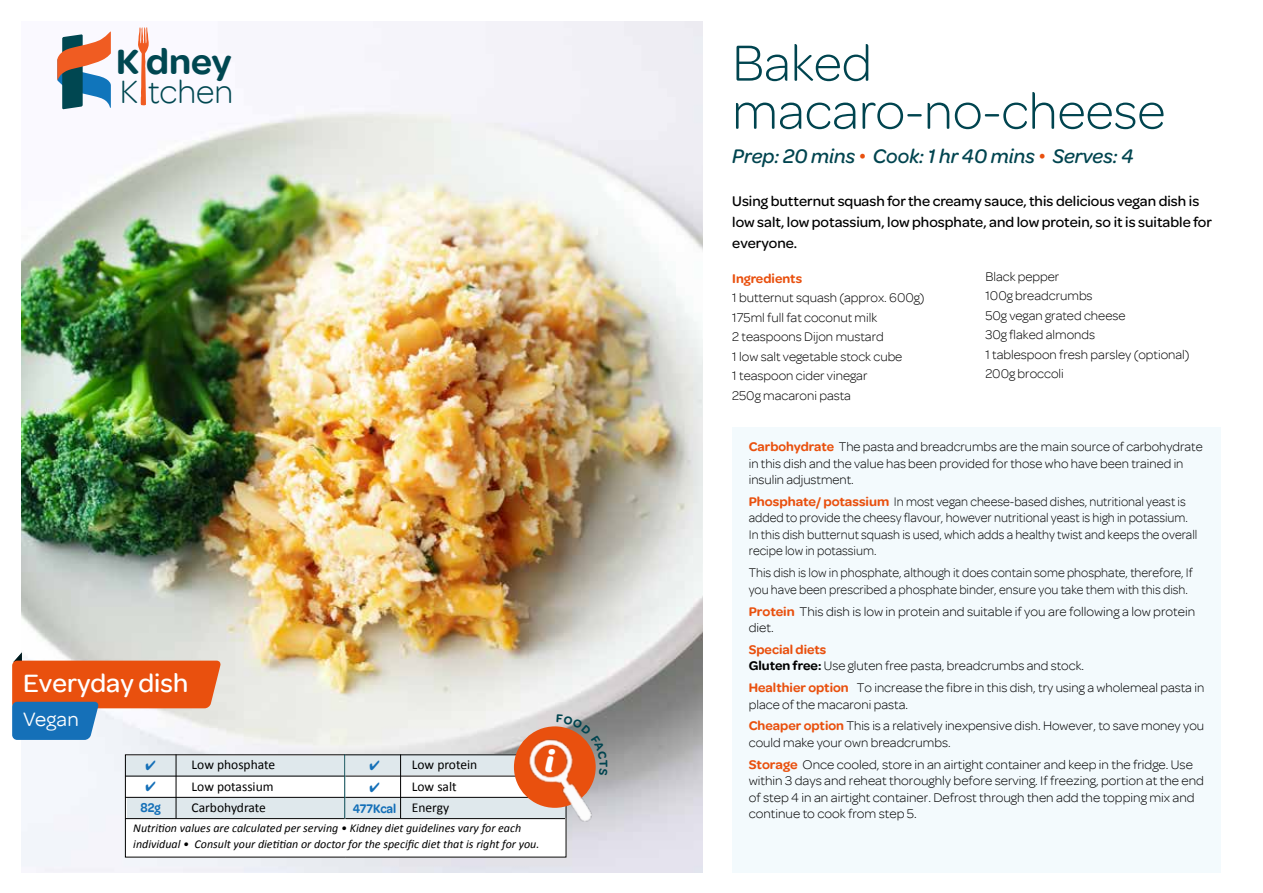
<style>
.page{position:relative;width:1263px;height:893px;background:#fff}
.page>*{position:absolute;margin:0;border:0;box-sizing:border-box;transform-origin:0 0}
.t1{font:300 54px/48px "Omnes";color:#00444f}
.t2{font:600 37.95px "Omnes";color:#004751}
.t3{font:300 34.8px "Omnes";color:#004751}
.t4{font:italic 700 31.5px "Omnes";color:#fff}
.t5{font:500 27px "Omnes";color:#fff}
.t6{font:italic 500 21px "Omnes";color:#00444f}
.t7{font:21px "Omnes";letter-spacing:.01em;color:#fff}
.t8{font:500 15px/21px "Omnes";color:#000}
.t9{font:300 13.5px/19.5px "Omnes";color:#000}
.t10{font:300 13.5px/16.5px "Omnes";color:#000;scale:.95 1}
.t11{font:13.5px/21.1px "Calibri";color:#000}
.t12{font:600 13.5px "Omnes";color:#e9500e}
.t13{font:600 13.5px "Omnes";color:#1570b8;scale:.9 1}
.t14{font:italic 12px/16.5px "Calibri";color:#000}
.s1{color:#e9500e}
.s2{font-weight:600;color:#e9500e}
.s3{font-weight:600}
</style>
<div class="page">
<img style="left:21px;top:21px;width:681px;height:851px">
<div style="left:732px;top:427px;width:488px;height:445px;background:#f3fafd"></div>
<div style="left:346px;top:755px;width:221px;height:102px;background:#fff"></div>
<div style="left:125px;top:755px;width:221px;height:102px;background:#fff"></div>
<div style="left:346px;top:755px;width:220px;height:20px;background:#dfe8ec"></div>
<div style="left:125px;top:756px;width:219px;height:20px;background:#dfe8ec"></div>
<div style="left:127px;top:797px;width:217px;height:21px;background:#dfe8ec"></div>
<div style="left:346px;top:797px;width:221px;height:21px;background:#dfe8ec"></div>
<hr style="left:345px;top:776px;width:220px;height:1px;background:#000">
<hr style="left:125px;top:776px;width:220px;height:1px;background:#000">
<hr style="left:345px;top:797px;width:221px;height:1px;background:#000">
<hr style="left:125px;top:797px;width:220px;height:1px;background:#000">
<hr style="left:125px;top:818px;width:220px;height:1px;background:#000">
<hr style="left:345px;top:818px;width:220px;height:1px;background:#000">
<hr style="left:400px;top:754px;width:1px;height:64px;background:#000">
<hr style="left:176px;top:754px;width:1px;height:64px;background:#000">
<div style="left:514px;top:726px;width:82px;height:82px;background:#e9500e;border-radius:50%"></div>
<img style="left:525px;top:734px;width:75px;height:106px">
<hr style="left:344px;top:754px;width:1px;height:64px;background:#00444f">
<svg style="left:57px;top:32px;width:54px;height:77px"></svg>
<svg style="left:138px;top:27px;width:11px;height:79px"></svg>
<svg style="left:12px;top:652px;width:209px;height:88px"></svg>
<svg style="left:556px;top:715px;width:52px;height:61px"></svg>
<svg style="left:146px;top:775px;width:9px;height:2px"></svg>
<svg style="left:370px;top:775px;width:9px;height:2px"></svg>
<h2 class="t2" style="left:116px;top:40px;width:117px">K dney</h2>
<h3 class="t3" style="left:120px;top:72px;width:115px">K tchen</h3>
<h3 class="t5" style="left:23px;top:668px;width:167px">Everyday dish</h3>
<h3 class="t7" style="left:23px;top:707px;width:57px">Vegan</h3>
<p class="t11" style="left:192px;top:754px;width:85px">Low phosphate<br>Low potassium<br>Carbohydrate</p>
<h3 class="t4" style="left:545px;top:740px;width:11px">i</h3>
<p class="t14" style="left:133px;top:819px;width:408px">Nutrition values are calculated per serving • Kidney diet guidelines vary for each individual • Consult your dietitian or doctor for the specific diet that is right for you.</p>
<p class="t11" style="left:412px;top:754px;width:67px">Low protein<br>Low salt<br>Energy</p>
<p class="t13" style="left:140px;top:800px;width:24px">82g</p>
<p class="t13" style="left:353px;top:801px;width:50px">477Kcal</p>
<h1 class="t1" style="left:732px;top:36px;width:435px">Baked macaro-no-cheese</h1>
<h3 class="t6" style="left:732px;top:142px;width:403px">Prep: 20 mins <span class="s1">•</span> Cook: 1 hr 40 mins <span class="s1">•</span> Serves: 4</h3>
<p class="t8" style="left:732px;top:189px;width:481px">Using butternut squash for the creamy sauce, this delicious vegan dish is low salt, low potassium, low phosphate, and low protein, so it is suitable for everyone.</p>
<p class="t12" style="left:732px;top:269px;width:71px">Ingredients</p>
<p class="t9" style="left:732px;top:288px;width:194px">1 butternut squash (approx. 600g)<br>175ml full fat coconut milk<br>2 teaspoons Dijon mustard<br>1 low salt vegetable stock cube<br>1 teaspoon cider vinegar<br>250g macaroni pasta</p>
<p class="t9" style="left:985px;top:267px;width:206px">Black pepper<br>100g breadcrumbs<br>50g vegan grated cheese<br>30g flaked almonds<br>1 tablespoon fresh parsley (optional)<br>200g broccoli</p>
<p class="t9" style="left:749px;top:438px;width:455px;line-height:16.5px"><span class="s2">Carbohydrate</span> The pasta and breadcrumbs are the main source of carbohydrate in this dish and the value has been provided for those who have been trained in insulin adjustment.</p>
<p class="t10" style="left:749px;top:493px;width:474px"><span class="s2">Phosphate/ potassium</span> In most vegan cheese-based dishes, nutritional yeast is added to provide the cheesy flavour, however nutritional yeast is high in potassium.<br>In this dish butternut squash is used, which adds a healthy twist and keeps the overall recipe low in potassium.</p>
<p class="t10" style="left:749px;top:564px;width:469px">This dish is low in phosphate, although it does contain some phosphate, therefore, If you have been prescribed a phosphate binder, ensure you take them with this dish.</p>
<p class="t9" style="left:749px;top:603px;width:448px;line-height:16.5px"><span class="s2">Protein</span> This dish is low in protein and suitable if you are following a low protein diet.</p>
<p class="t9" style="left:749px;top:641px;width:337px;line-height:16.5px"><span class="s2">Special diets<br></span><span class="s3">Gluten free:</span> Use gluten free pasta, breadcrumbs and stock.</p>
<p class="t9" style="left:749px;top:679px;width:457px;line-height:16.5px"><span class="s2">Healthier option</span> To increase the fibre in this dish, try using a wholemeal pasta in place of the macaroni pasta.</p>
<p class="t9" style="left:749px;top:718px;width:457px;line-height:16.5px"><span class="s2">Cheaper option</span> This is a relatively inexpensive dish. However, to save money you could make your own breadcrumbs.</p>
<p class="t9" style="left:749px;top:756px;width:457px;line-height:16.5px"><span class="s2">Storage</span> Once cooled, store in an airtight container and keep in the fridge. Use within 3 days and reheat thoroughly before serving. If freezing, portion at the end of step 4 in an airtight container. Defrost through then add the topping mix and continue to cook from step 5.</p>
</div>
